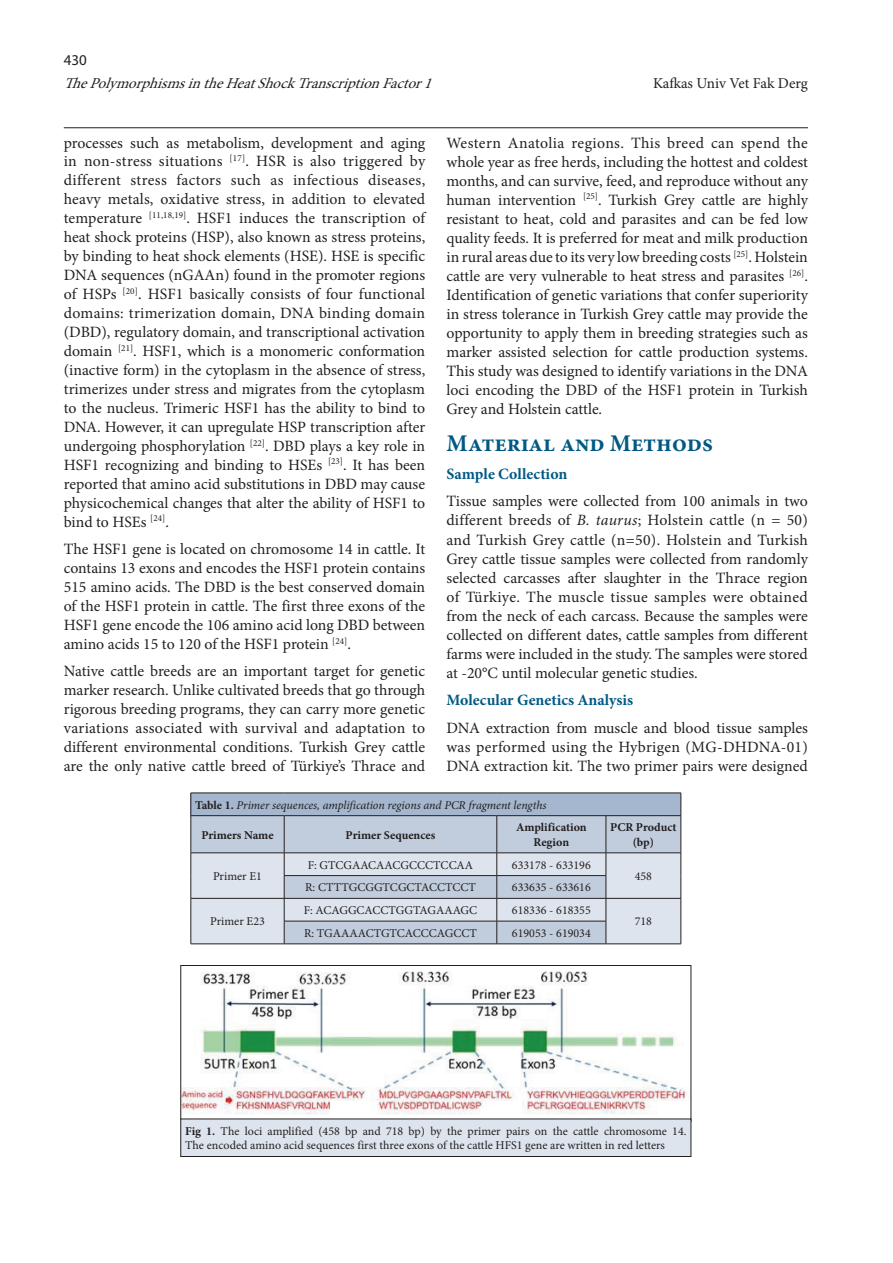
<style>
.page{position:relative;width:893px;height:1263px;background:#fff}
.page>*{position:absolute;margin:0;border:0;box-sizing:border-box;transform-origin:0 0}
.t1{font:700 24px "Minion Pro";color:#005984}
.t2{font:15.75px/18.9px "Minion Pro";color:#231f20;text-align:justify}
.t3{font:700 15.75px "Minion Pro";letter-spacing:-.005em;color:#005984}
.t4{font:italic 15px "Minion Pro";color:#231f20}
.t5{font:15px "Minion Pro";letter-spacing:-.005em;color:#231f20}
.t6{font:15px "Myriad Pro";color:#231f20}
.t7{font:12px/14.4px "Minion Pro";color:#231f20}
.t8{font:italic 12px "Minion Pro";letter-spacing:-.005em;color:#231f20}
.t9{font:700 12px/14.4px "Minion Pro";letter-spacing:-.005em;color:#231f20;text-align:center}
.s1{font-style:italic}
.s2{font-weight:700;font-style:normal}
.s3{font-weight:700}
</style>
<div class="page">
<hr style="left:64px;top:127px;width:744px;height:1px;background:#231f20">
<img style="left:183px;top:971px;width:506px;height:148px">
<div style="left:181px;top:965px;width:510px;height:157px;border:1px solid #231f20"></div>
<div style="left:181px;top:1119px;width:510px;height:37px;background:#dee4ed"></div>
<div style="left:181px;top:1119px;width:510px;height:38px;border:1px solid #231f20"></div>
<svg style="left:191px;top:793px;width:491px;height:151px;background:#c3cdda"></svg>
<hr style="left:191px;top:815px;width:93px;height:1px;background:#231f20">
<hr style="left:191px;top:816px;width:1px;height:37px;background:#231f20">
<hr style="left:284px;top:815px;width:213px;height:1px;background:#231f20">
<hr style="left:497px;top:815px;width:109px;height:1px;background:#231f20">
<hr style="left:606px;top:815px;width:75px;height:1px;background:#231f20">
<hr style="left:681px;top:816px;width:1px;height:37px;background:#231f20">
<hr style="left:191px;top:852px;width:93px;height:1px;background:#231f20">
<hr style="left:284px;top:852px;width:213px;height:1px;background:#231f20">
<hr style="left:497px;top:852px;width:109px;height:1px;background:#231f20">
<hr style="left:606px;top:852px;width:75px;height:1px;background:#231f20">
<p class="t6" style="left:64px;top:51px;width:25px">430</p>
<p class="t4" style="left:64px;top:74px;width:376px">ThePolymorphismsintheHeatShockTranscriptionFactor1</p>
<p class="t5" style="left:653px;top:74px;width:156px">Kafkas Univ Vet Fak Derg</p>
<p class="t2" style="left:64px;top:133px;width:363px">processes such as metabolism, development and aging in non-stress situations <sup>[17]</sup>. HSR is also triggered by different stress factors such as infectious diseases, heavy metals, oxidative stress, in addition to elevated temperature <sup>[11,18,19]</sup>. HSF1 induces the transcription of heat shock proteins (HSP), also known as stress proteins, by binding to heat shock elements (HSE). HSE is specific DNA sequences (nGAAn) found in the promoter regions of HSPs <sup>[20]</sup>. HSF1 basically consists of four functional domains: trimerization domain, DNA binding domain (DBD), regulatory domain, and transcriptional activation domain <sup>[21]</sup>. HSF1, which is a monomeric conformation (inactive form) in the cytoplasm in the absence of stress, trimerizes under stress and migrates from the cytoplasm to the nucleus. Trimeric HSF1 has the ability to bind to DNA. However, it can upregulate HSP transcription after undergoing phosphorylation <sup>[22]</sup>. DBD plays a key role in HSF1 recognizing and binding to HSEs <sup>[23]</sup>. It has been reported that amino acid substitutions in DBD may cause physicochemical changes that alter the ability of HSF1 to bind to HSEs <sup>[24]</sup>.</p>
<p class="t2" style="left:64px;top:540px;width:363px">The HSF1 gene is located on chromosome 14 in cattle. It contains 13 exons and encodes the HSF1 protein contains 515 amino acids. The DBD is the best conserved domain of the HSF1 protein in cattle. The first three exons of the HSF1 gene encode the 106 amino acid long DBD between amino acids 15 to 120 of the HSF1 protein <sup>[24]</sup>.</p>
<p class="t2" style="left:64px;top:662px;width:363px">Native cattle breeds are an important target for genetic marker research. Unlike cultivated breeds that go through rigorous breeding programs, they can carry more genetic variations associated with survival and adaptation to different environmental conditions. Turkish Grey cattle are the only native cattle breed of Türkiye’s Thrace and</p>
<p class="t2" style="left:446px;top:133px;width:363px">Western Anatolia regions. This breed can spend the whole year as free herds, including the hottest and coldest months, and can survive, feed, and reproduce without any human intervention <sup>[25]</sup>. Turkish Grey cattle are highly resistant to heat, cold and parasites and can be fed low quality feeds. It is preferred for meat and milk production in rural areas due to its very low breeding costs <sup>[25]</sup>. Holstein cattle are very vulnerable to heat stress and parasites <sup>[26]</sup>.<br>Identification of genetic variations that confer superiority in stress tolerance in Turkish Grey cattle may provide the opportunity to apply them in breeding strategies such as marker assisted selection for cattle production systems.<br>This study was designed to identify variations in the DNA loci encoding the DBD of the HSF1 protein in Turkish Grey and Holstein cattle.</p>
<h1 class="t1" style="left:446px;top:427px;width:268px">Material and Methods</h1>
<p class="t3" style="left:446px;top:463px;width:122px">Sample Collection</p>
<p class="t2" style="left:446px;top:492px;width:363px">Tissue samples were collected from 100 animals in two different breeds of <span class="s1">B. taurus</span>; Holstein cattle (n = 50) and Turkish Grey cattle (n=50). Holstein and Turkish Grey cattle tissue samples were collected from randomly selected carcasses after slaughter in the Thrace region of Türkiye. The muscle tissue samples were obtained from the neck of each carcass. Because the samples were collected on different dates, cattle samples from different farms were included in the study. The samples were stored at -20°C until molecular genetic studies.</p>
<p class="t3" style="left:446px;top:689px;width:188px">Molecular Genetics Analysis</p>
<p class="t2" style="left:446px;top:718px;width:363px">DNA extraction from muscle and blood tissue samples was performed using the Hybrigen (MG-DHDNA-01)<br>DNA extraction kit. The two primer pairs were designed</p>
<p class="t8" style="left:195px;top:797px;width:353px"><span class="s2">Table 1.</span> Primer sequences, amplification regions and PCR fragment lengths</p>
<p class="t9" style="left:201px;top:827px;width:74px">Primers Name</p>
<p class="t9" style="left:346px;top:827px;width:91px">Primer Sequences</p>
<p class="t9" style="left:516px;top:820px;width:72px">Amplification<br>Region</p>
<p class="t9" style="left:610px;top:820px;width:68px">PCR Product (bp)</p>
<p class="t7" style="left:213px;top:869px;width:51px">Primer E1</p>
<p class="t7" style="left:308px;top:857px;width:167px">F: GTCGAACAACGCCCTCCAA</p>
<p class="t7" style="left:512px;top:857px;width:80px">633178 - 633196</p>
<p class="t7" style="left:635px;top:869px;width:19px">458</p>
<p class="t7" style="left:305px;top:880px;width:172px">R: CTTTGCGGTCGCTACCTCCT</p>
<p class="t7" style="left:512px;top:880px;width:80px">633635 - 633616</p>
<p class="t7" style="left:210px;top:914px;width:56px">Primer E23</p>
<p class="t7" style="left:304px;top:903px;width:175px">F: ACAGGCACCTGGTAGAAAGC</p>
<p class="t7" style="left:512px;top:903px;width:80px">618336 - 618355</p>
<p class="t7" style="left:304px;top:926px;width:174px">R: TGAAAACTGTCACCCAGCCT</p>
<p class="t7" style="left:512px;top:926px;width:80px">619053 - 619034</p>
<p class="t7" style="left:635px;top:914px;width:19px">718</p>
<p class="t7" style="left:185px;top:1124px;width:503px"><span class="s3">Fig 1.</span> The loci amplified (458 bp and 718 bp) by the primer pairs on the cattle chromosome 14.<br>The encoded amino acid sequences first three exons of the cattle HFS1 gene are written in red letters</p>
</div>
